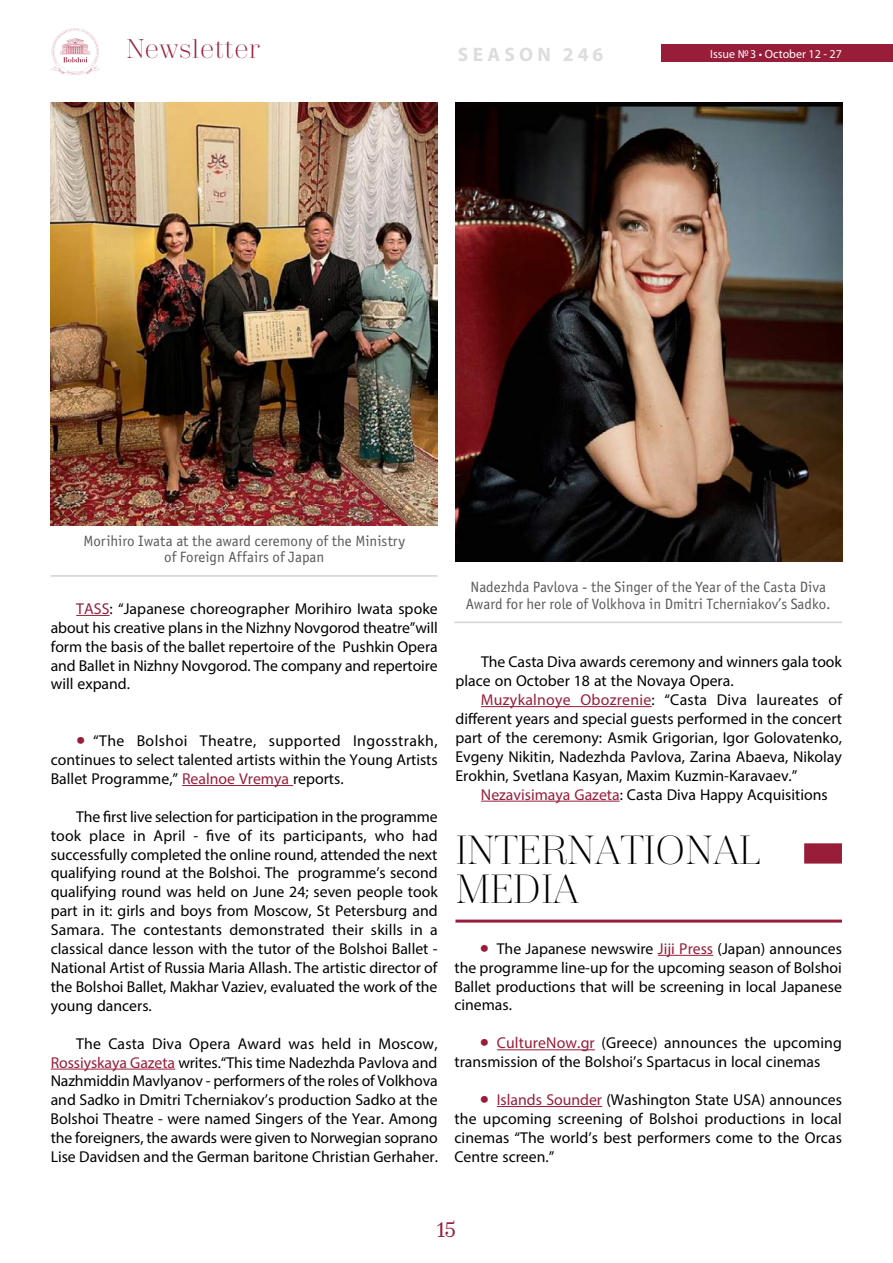
<style>
.page{position:relative;width:893px;height:1263px;background:#fff}
.page>*{position:absolute;margin:0;border:0;box-sizing:border-box;transform-origin:0 0}
.t1{font:300 40.5px/39px "Trivia Serif";letter-spacing:-.02em;color:#000}
.t2{font:300 27px "Trivia Serif";color:#981d39}
.t3{font:21px "Trivia Serif 10 Demo";color:#981d39}
.t4{font:700 19.5px "Myriad Pro";letter-spacing:.22em;color:#dcddde}
.t5{font:15.75px/18.9px "Myriad Pro";color:#000;text-align:justify}
.t6{font:15px/16.5px "Officina Sans Book ITC";color:#58595b;text-align:center}
.t7{font:12px "Myriad Pro";color:#fff}
.s1{color:#981d39}
.s2{font-size:33px;color:#981d39}
</style>
<div class="page">
<div style="left:661px;top:45px;width:232px;height:17px;background:#981d39"></div>
<svg style="left:51px;top:28px;width:49px;height:47px"></svg>
<img style="left:51px;top:103px;width:387px;height:422px">
<hr style="left:51px;top:575px;width:387px;height:2px;background:#d1d3d4">
<hr style="left:76px;top:615px;width:34px;height:1px;background:#981d39">
<hr style="left:182px;top:785px;width:111px;height:1px;background:#981d39">
<hr style="left:51px;top:1069px;width:124px;height:1px;background:#981d39">
<hr style="left:481px;top:706px;width:171px;height:1px;background:#981d39">
<hr style="left:481px;top:801px;width:139px;height:1px;background:#981d39">
<img style="left:455px;top:103px;width:388px;height:458px">
<hr style="left:454px;top:622px;width:388px;height:1px;background:#d1d3d4">
<div style="left:804px;top:843px;width:38px;height:20px;background:#981d39"></div>
<hr style="left:455px;top:919px;width:387px;height:3px;background:#981d39">
<hr style="left:658px;top:955px;width:55px;height:1px;background:#981d39">
<hr style="left:497px;top:1049px;width:98px;height:1px;background:#981d39">
<hr style="left:497px;top:1106px;width:105px;height:1px;background:#981d39">
<h2 class="t2" style="left:126px;top:35px;width:135px">Newsletter</h2>
<p class="t7" style="left:710px;top:46px;width:133px">Issue №3 • October 12 - 27</p>
<p class="t4" style="left:458px;top:41px;width:147px">SEASON 246</p>
<p class="t6" style="left:83px;top:533px;width:323px">Morihiro Iwata at the award ceremony of the Ministry of Foreign Affairs of Japan</p>
<p class="t5" style="left:51px;top:599px;width:389px;text-indent:26px"><span class="s1">TASS</span>: “Japanese choreographer Morihiro Iwata spoke about his creative plans in the Nizhny Novgorod theatre”will form the basis of the ballet repertoire of the Pushkin Opera and Ballet in Nizhny Novgorod. The company and repertoire will expand.</p>
<p class="t5" style="left:51px;top:731px;width:388px;text-indent:26px"><span class="s2">•</span> “The Bolshoi Theatre, supported Ingosstrakh, continues to select talented artists within the Young Artists Ballet Programme,” <span class="s1">Realnoe Vremya</span> reports.</p>
<p class="t5" style="left:51px;top:807px;width:388px;text-indent:26px">The first live selection for participation in the programme took place in April - five of its participants, who had successfully completed the online round, attended the next qualifying round at the Bolshoi. The programme’s second qualifying round was held on June 24; seven people took part in it: girls and boys from Moscow, St Petersburg and Samara. The contestants demonstrated their skills in a classical dance lesson with the tutor of the Bolshoi Ballet - National Artist of Russia Maria Allash. The artistic director of the Bolshoi Ballet, Makhar Vaziev, evaluated the work of the young dancers.</p>
<p class="t5" style="left:51px;top:1033px;width:389px;text-indent:26px">The Casta Diva Opera Award was held in Moscow, <span class="s1">Rossiyskaya Gazeta</span> writes.“This time Nadezhda Pavlova and Nazhmiddin Mavlyanov - performers of the roles of Volkhova and Sadko in Dmitri Tcherniakov’s production Sadko at the Bolshoi Theatre - were named Singers of the Year. Among the foreigners, the awards were given to Norwegian soprano Lise Davidsen and the German baritone Christian Gerhaher.</p>
<p class="t6" style="left:466px;top:579px;width:366px">Nadezhda Pavlova - the Singer of the Year of the Casta Diva<br>Award for her role of Volkhova in Dmitri Tcherniakov’s Sadko.</p>
<p class="t5" style="left:455px;top:652px;width:388px;text-indent:25px">The Casta Diva awards ceremony and winners gala took place on October 18 at the Novaya Opera.</p>
<p class="t5" style="left:455px;top:690px;width:388px;text-indent:26px"><span class="s1">Muzykalnoye Obozrenie</span>: “Casta Diva laureates of different years and special guests performed in the concert part of the ceremony: Asmik Grigorian, Igor Golovatenko, Evgeny Nikitin, Nadezhda Pavlova, Zarina Abaeva, Nikolay Erokhin, Svetlana Kasyan, Maxim Kuzmin-Karavaev.”</p>
<p class="t5" style="left:481px;top:784px;width:348px"><span class="s1">Nezavisimaya Gazeta</span>: Casta Diva Happy Acquisitions</p>
<h1 class="t1" style="left:455px;top:831px;width:307px">INTERNATIONAL<br>MEDIA</h1>
<p class="t5" style="left:454px;top:939px;width:389px;text-indent:26px"><span class="s2">•</span> The Japanese newswire <span class="s1">Jiji Press</span> (Japan) announces the programme line-up for the upcoming season of Bolshoi Ballet productions that will be screening in local Japanese cinemas.</p>
<p class="t5" style="left:454px;top:1033px;width:389px;text-indent:26px"><span class="s2">•</span> <span class="s1">CultureNow.gr</span> (Greece) announces the upcoming transmission of the Bolshoi’s Spartacus in local cinemas</p>
<p class="t5" style="left:454px;top:1090px;width:389px;text-indent:26px"><span class="s2">•</span> <span class="s1">Islands Sounder</span> (Washington State USA) announces the upcoming screening of Bolshoi productions in local cinemas “The world’s best performers come to the Orcas Centre screen.”</p>
<h3 class="t3" style="left:437px;top:1217px;width:20px">15</h3>
</div>
